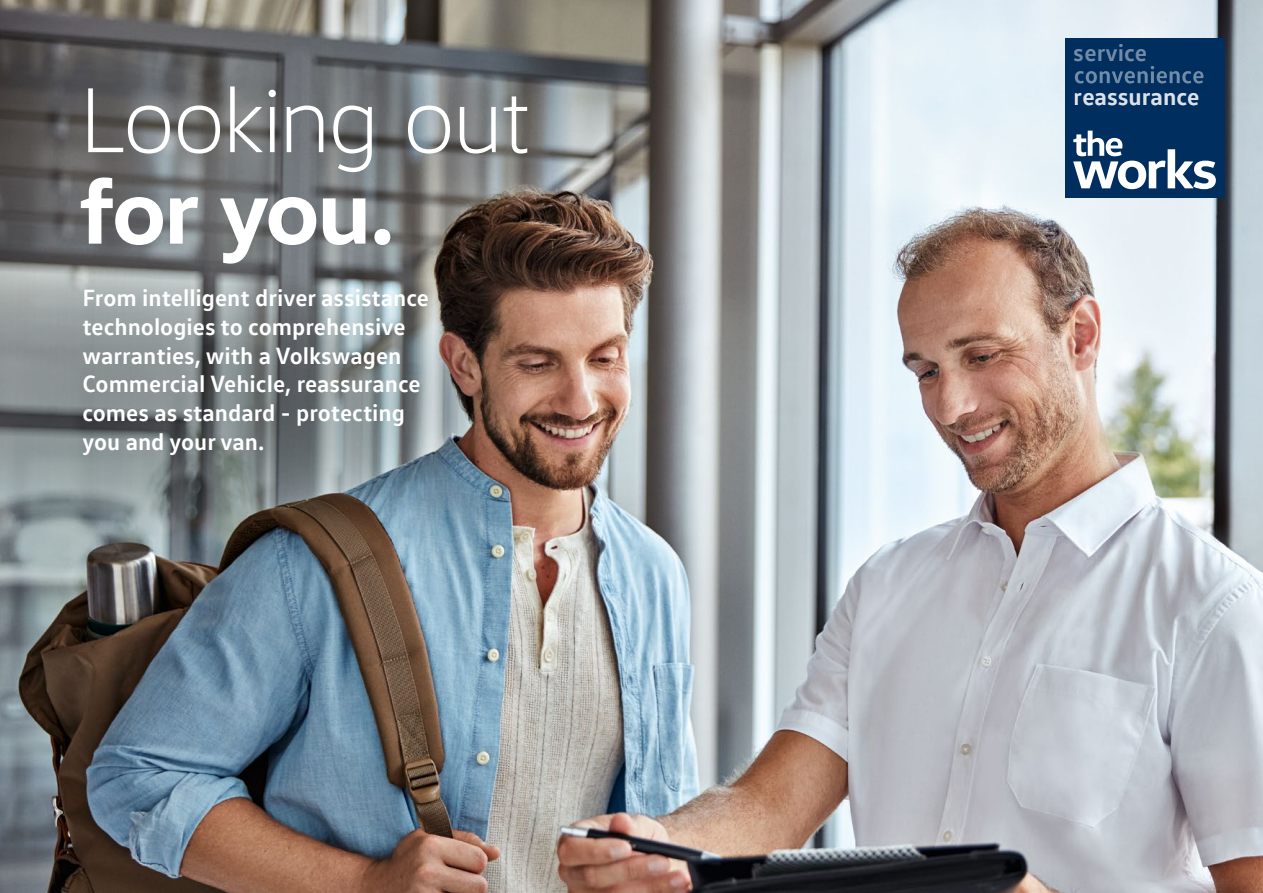
<style>
.page{position:relative;width:1263px;height:893px;background:#fff}
.page>*{position:absolute;margin:0;border:0;box-sizing:border-box;transform-origin:0 0}
.t1{font:300 93.75px "VW Head";letter-spacing:-.03em;color:#fff}
.t2{font:700 93.75px "VW Head";letter-spacing:-.03em;color:#fff}
.t3{font:700 24.3px/43.3px "VW Text";color:#fff}
.t4{font:700 24px/28.8px "VW Text";color:#fff}
</style>
<div class="page">
<img style="left:0;top:0;width:1263px;height:893px">
<svg style="left:0;top:0;width:610px;height:287px;background:#6d6c6b"></svg>
<svg style="left:0;top:264px;width:493px;height:274px;background:#7d8385"></svg>
<div style="left:1065px;top:38px;width:160px;height:159px;background:#002e5f"></div>
<svg style="left:1073px;top:131px;width:143px;height:58px"></svg>
<svg style="left:1075px;top:66px;width:128px;height:18px"></svg>
<h1 class="t1" style="left:79px;top:65px;width:453px">Looking out</h1>
<h1 class="t2" style="left:79px;top:150px;width:318px">for you.</h1>
<p class="t4" style="left:82px;top:282px;width:348px">From intelligent driver assistance technologies to comprehensive warranties, with a Volkswagen<br>Commercial Vehicle, reassurance comes as standard - protecting you and your van.</p>
<p class="t3" style="left:1074px;top:30px;width:127px">service reassurance</p>
</div>
